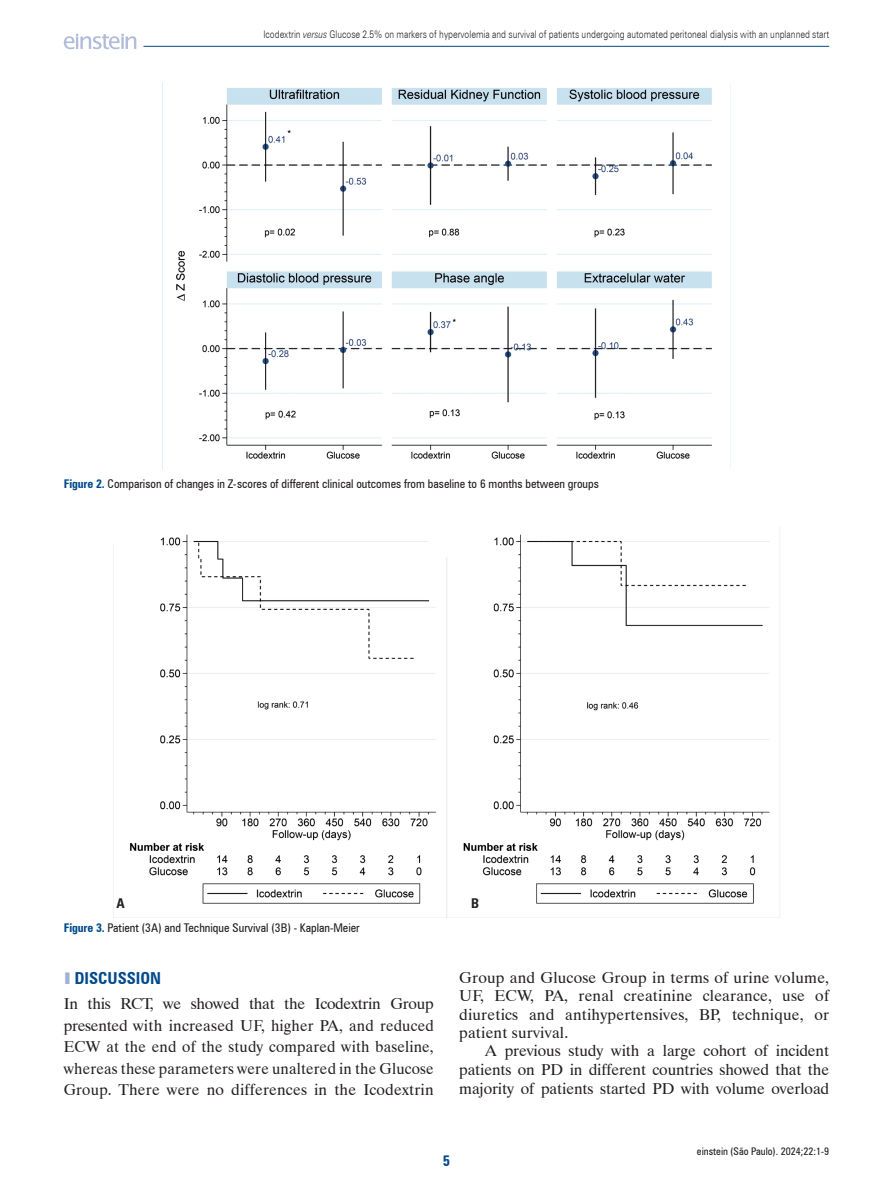
<style>
.page{position:relative;width:893px;height:1191px;background:#fff}
.page>*{position:absolute;margin:0;border:0;box-sizing:border-box;transform-origin:0 0}
.t1{font:700 condensed 16.5px "Zurich BT";color:#004a8b}
.t2{font:15.75px/21.5px "Dutch 801 BT";letter-spacing:.01em;color:#231f20;text-align:justify}
.t3{font:700 condensed 15px "Zurich BT";color:#004a8b}
.t4{font:700 condensed 13.5px "Zurich BT";color:#231f20}
.t5{font:condensed 12px "Zurich BT";color:#231f20}
.t6{font:300 10.5px "Zurich BT";color:#231f20;scale:.8 1}
.t7{font:condensed 10.5px "Zurich BT";color:#231f20}
.s1{font-style:italic}
.s2{font-weight:700;color:#004a8b}
.s3{color:#a2b0d2}
</style>
<div class="page">
<svg style="left:64px;top:34px;width:72px;height:15px"></svg>
<hr style="left:143px;top:46px;width:686px;height:1px;background:#004a8b">
<img style="left:162px;top:83px;width:569px;height:387px">
<img style="left:113px;top:534px;width:657px;height:383px">
<p class="t6" style="left:263px;top:28px;width:709px">Icodextrin <span class="s1">versus</span> Glucose 2.5% on markers of hypervolemia and survival of patients undergoing automated peritoneal dialysis with an unplanned start</p>
<p class="t5" style="left:64px;top:476px;width:537px"><span class="s2">Figure 2.</span> Comparison of changes in Z-scores of different clinical outcomes from baseline to 6 months between groups</p>
<p class="t4" style="left:116px;top:894px;width:10px">A</p>
<p class="t4" style="left:471px;top:894px;width:9px">B</p>
<p class="t5" style="left:64px;top:920px;width:297px"><span class="s2">Figure 3.</span> Patient (3A) and Technique Survival (3B) - Kaplan-Meier</p>
<p class="t1" style="left:64px;top:967px;width:99px"><span class="s3">❚</span> DISCUSSION</p>
<p class="t2" style="left:64px;top:993px;width:371px">In this RCT, we showed that the Icodextrin Group presented with increased UF, higher PA, and reduced ECW at the end of the study compared with baseline, whereas these parameters were unaltered in the Glucose Group. There were no differences in the Icodextrin</p>
<p class="t2" style="left:459px;top:968px;width:371px;line-height:18.3px">Group and Glucose Group in terms of urine volume, UF, ECW, PA, renal creatinine clearance, use of diuretics and antihypertensives, BP, technique, or patient survival.</p>
<p class="t2" style="left:459px;top:1041px;width:371px;line-height:18.9px;text-indent:26px">A previous study with a large cohort of incident patients on PD in different countries showed that the majority of patients started PD with volume overload</p>
<p class="t3" style="left:443px;top:1151px;width:9px">5</p>
<p class="t7" style="left:697px;top:1144px;width:134px">einstein (São Paulo). 2024;22:1-9</p>
</div>
